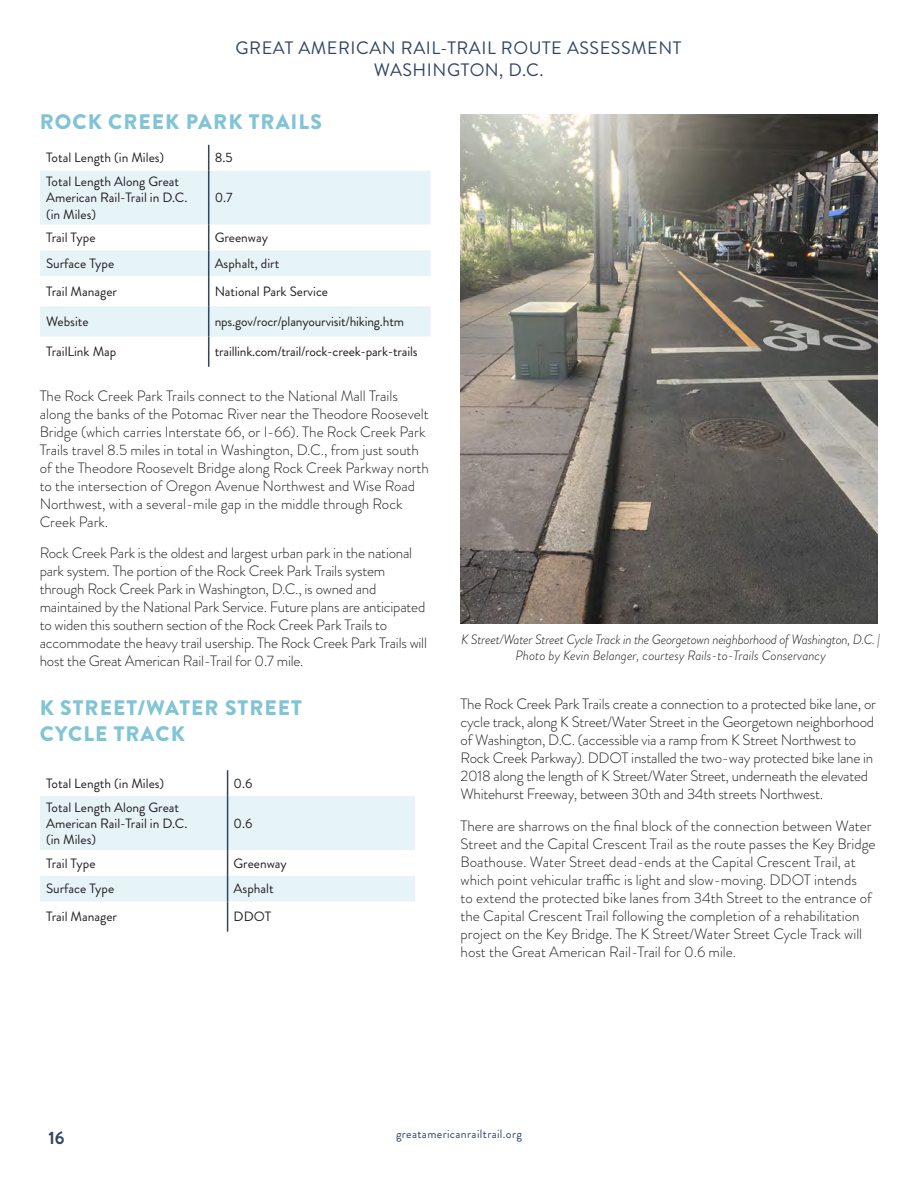
<style>
.page{position:relative;width:918px;height:1188px;background:#fff}
.page>*{position:absolute;margin:0;border:0;box-sizing:border-box;transform-origin:0 0}
.t1{font:900 21px/25.2px "Brandon Grotesque";letter-spacing:.05em;color:#80c4d6}
.Chapter_Reminder__He{font:18px/21.6px "Brandon Grotesque";letter-spacing:.03em;color:#304566;text-align:center}
.Page{font:700 18px "Brandon Grotesque";color:#304566}
.Body_Copy{font:300 15px/18px "Brandon Grotesque";letter-spacing:-.01em;color:#231f20}
.Table_Data_Columns{font:13.5px/16.2px "Brandon Grotesque";color:#231f20}
.t2{font:italic 300 13.5px/16.2px "Brandon Grotesque";letter-spacing:-.02em;color:#231f20;text-align:center}
.Table_Category{font:13.5px "Brandon Grotesque";color:#231f20}
.t3{font:12px "Brandon Grotesque";letter-spacing:.03em;color:#304566}
</style>
<div class="page">
<img style="left:461px;top:115px;width:416px;height:508px">
<svg style="left:40px;top:171px;width:391px;height:166px;fill:#e6f3f7"></svg>
<svg style="left:208px;top:145px;width:1px;height:26px"></svg>
<hr style="left:208px;top:171px;width:1px;height:54px;background:#304566">
<svg style="left:208px;top:225px;width:1px;height:51px"></svg>
<hr style="left:208px;top:276px;width:1px;height:30px;background:#304566">
<hr style="left:208px;top:306px;width:1px;height:31px;background:#304566">
<hr style="left:208px;top:337px;width:1px;height:30px;background:#304566">
<svg style="left:40px;top:770px;width:375px;height:131px"></svg>
<hr style="left:227px;top:901px;width:1px;height:31px;background:#304566">
<p class="Chapter_Reminder__He" style="left:236px;top:37px;width:447px">GREAT AMERICAN RAIL-TRAIL ROUTE ASSESSMENT<br>WASHINGTON, D.C.</p>
<h2 class="t1" style="left:40px;top:110px;width:284px">ROCK CREEK PARK TRAILS</h2>
<p class="Table_Category" style="left:46px;top:149px;width:120px">Total Length (in Miles)</p>
<p class="Table_Category" style="left:215px;top:149px;width:19px">8.5</p>
<p class="Table_Data_Columns" style="left:46px;top:174px;width:143px">Total Length Along Great<br>American Rail-Trail in D.C. (in Miles)</p>
<p class="Table_Data_Columns" style="left:215px;top:190px;width:19px">0.7</p>
<p class="Table_Data_Columns" style="left:46px;top:230px;width:51px">Trail Type</p>
<p class="Table_Data_Columns" style="left:215px;top:230px;width:55px">Greenway</p>
<p class="Table_Data_Columns" style="left:46px;top:255px;width:70px">Surface Type</p>
<p class="Table_Data_Columns" style="left:215px;top:255px;width:66px">Asphalt, dirt</p>
<p class="Table_Data_Columns" style="left:46px;top:283px;width:73px">Trail Manager</p>
<p class="Table_Data_Columns" style="left:215px;top:283px;width:115px">National Park Service</p>
<p class="Table_Data_Columns" style="left:46px;top:314px;width:44px">Website</p>
<p class="Table_Data_Columns" style="left:215px;top:314px;width:191px">nps.gov/rocr/planyourvisit/hiking.htm</p>
<p class="Table_Data_Columns" style="left:46px;top:344px;width:72px">TrailLink Map</p>
<p class="Table_Data_Columns" style="left:215px;top:344px;width:204px">traillink.com/trail/rock-creek-park-trails</p>
<p class="Body_Copy" style="left:40px;top:387px;width:391px">The Rock Creek Park Trails connect to the National Mall Trails along the banks of the Potomac River near the Theodore Roosevelt Bridge (which carries Interstate 66, or I-66). The Rock Creek Park Trails travel 8.5 miles in total in Washington, D.C., from just south of the Theodore Roosevelt Bridge along Rock Creek Parkway north to the intersection of Oregon Avenue Northwest and Wise Road Northwest, with a several-mile gap in the middle through Rock Creek Park.</p>
<p class="Body_Copy" style="left:40px;top:544px;width:389px">Rock Creek Park is the oldest and largest urban park in the national park system. The portion of the Rock Creek Park Trails system through Rock Creek Park in Washington, D.C., is owned and maintained by the National Park Service. Future plans are anticipated to widen this southern section of the Rock Creek Park Trails to accommodate the heavy trail usership. The Rock Creek Park Trails will host the Great American Rail-Trail for 0.7 mile.</p>
<h2 class="t1" style="left:40px;top:696px;width:264px">K STREET/WATER STREET<br>CYCLE TRACK</h2>
<p class="Table_Category" style="left:46px;top:774px;width:120px">Total Length (in Miles)</p>
<p class="Table_Category" style="left:234px;top:774px;width:20px">0.6</p>
<p class="Table_Data_Columns" style="left:46px;top:799px;width:143px">Total Length Along Great<br>American Rail-Trail in D.C. (in Miles)</p>
<p class="Table_Data_Columns" style="left:234px;top:815px;width:20px">0.6</p>
<p class="Table_Data_Columns" style="left:46px;top:855px;width:51px">Trail Type</p>
<p class="Table_Data_Columns" style="left:234px;top:855px;width:55px">Greenway</p>
<p class="Table_Data_Columns" style="left:46px;top:881px;width:70px">Surface Type</p>
<p class="Table_Data_Columns" style="left:234px;top:881px;width:42px">Asphalt</p>
<p class="Table_Data_Columns" style="left:46px;top:909px;width:73px">Trail Manager</p>
<p class="Table_Data_Columns" style="left:234px;top:909px;width:39px">DDOT</p>
<p class="t2" style="left:461px;top:631px;width:421px">K Street/Water Street Cycle Track in the Georgetown neighborhood of Washington, D.C. |<br>Photo by Kevin Belanger, courtesy Rails-to-Trails Conservancy</p>
<p class="Body_Copy" style="left:461px;top:695px;width:417px">The Rock Creek Park Trails create a connection to a protected bike lane, or cycle track, along K Street/Water Street in the Georgetown neighborhood of Washington, D.C. (accessible via a ramp from K Street Northwest to Rock Creek Parkway). DDOT installed the two-way protected bike lane in 2018 along the length of K Street/Water Street, underneath the elevated Whitehurst Freeway, between 30th and 34th streets Northwest.</p>
<p class="Body_Copy" style="left:461px;top:817px;width:417px">There are sharrows on the final block of the connection between Water Street and the Capital Crescent Trail as the route passes the Key Bridge Boathouse. Water Street dead-ends at the Capital Crescent Trail, at which point vehicular traffic is light and slow-moving. DDOT intends<br>to extend the protected bike lanes from 34th Street to the entrance of the Capital Crescent Trail following the completion of a rehabilitation project on the Key Bridge. The K Street/Water Street Cycle Track will host the Great American Rail-Trail for 0.6 mile.</p>
<p class="Page" style="left:49px;top:1125px;width:18px">16</p>
<p class="t3" style="left:396px;top:1125px;width:127px">greatamericanrailtrail.org</p>
</div>
